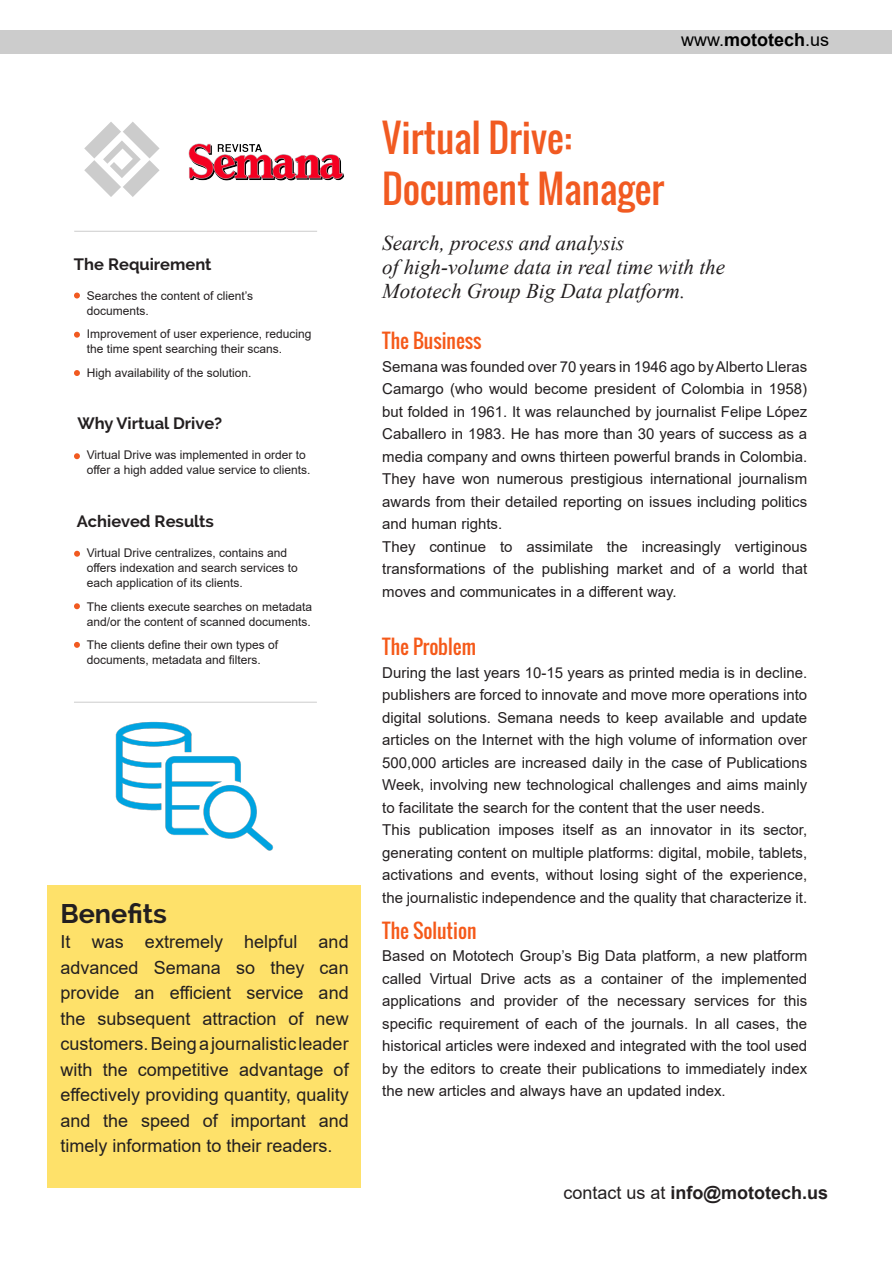
<style>
.page{position:relative;width:893px;height:1263px;background:#fff}
.page>*{position:absolute;margin:0;border:0;box-sizing:border-box;transform-origin:0 0}
.Texto{font:37.5px "Oswald";color:#f15a21}
.Texto-2{font:700 27px "Raleway";color:#231f20}
.Subtitulo_1{font:italic 21px/24px "Times New Roman";color:#231f20}
.Texto_1{font:19.5px "Oswald";color:#f55919}
.Subtitulo_1-2{font:19.5px "Oswald";color:#f55919}
.Texto-3{font:18px/25.5px "Arial";color:#231f20;text-align:justify}
.Texto-4{font:700 18px "Arial";color:#231f20}
.Texto-5{font:700 18px "Arial";color:#000}
.Texto-6{font:700 16.5px "Raleway";color:#231f20}
.Texto_1-2{font:15px/22.5px "Arial";color:#231f20;text-align:justify}
.Subtitulo_1-3{font:15px/22.5px "Arial";color:#231f20;text-align:justify}
.Texto-7{font:12px/15px "Arial";color:#231f20}
.s1{font-weight:400}
</style>
<div class="page">
<div style="left:48px;top:886px;width:313px;height:302px;background:#fee16a"></div>
<svg style="left:84px;top:122px;width:76px;height:75px"></svg>
<hr style="left:74px;top:231px;width:243px;height:1px;background:#ccc">
<svg style="left:74px;top:293px;width:6px;height:5px"></svg>
<svg style="left:74px;top:332px;width:6px;height:6px"></svg>
<svg style="left:74px;top:370px;width:6px;height:6px"></svg>
<svg style="left:74px;top:453px;width:6px;height:6px"></svg>
<svg style="left:74px;top:551px;width:6px;height:6px"></svg>
<svg style="left:74px;top:603px;width:6px;height:6px"></svg>
<svg style="left:74px;top:642px;width:6px;height:6px"></svg>
<hr style="left:74px;top:702px;width:243px;height:1px;background:#ccc">
<div style="left:1px;top:30px;width:891px;height:24px;background:#ccc"></div>
<img style="left:115px;top:722px;width:159px;height:129px">
<img style="left:188px;top:143px;width:156px;height:38px">
<p class="Texto-6" style="left:74px;top:254px;width:139px">The Requirement</p>
<p class="Texto-7" style="left:87px;top:288px;width:168px">Searches the content of client’s documents.</p>
<p class="Texto-7" style="left:87px;top:326px;width:226px">Improvement of user experience, reducing the time spent searching their scans.</p>
<p class="Texto-7" style="left:87px;top:365px;width:166px">High availability of the solution.</p>
<p class="Texto-6" style="left:77px;top:414px;width:146px">Why Virtual Drive?</p>
<p class="Texto-7" style="left:87px;top:447px;width:225px">Virtual Drive was implemented in order to offer a high added value service to clients.</p>
<p class="Texto-6" style="left:77px;top:512px;width:139px">Achieved Results</p>
<p class="Texto-7" style="left:87px;top:545px;width:213px">Virtual Drive centralizes, contains and offers indexation and search services to each application of its clients.</p>
<p class="Texto-7" style="left:87px;top:599px;width:227px">The clients execute searches on metadata and/or the content of scanned documents.</p>
<p class="Texto-7" style="left:87px;top:637px;width:193px">The clients define their own types of documents, metadata and filters.</p>
<p class="Texto-2" style="left:60px;top:898px;width:108px">Benefits</p>
<p class="Texto-3" style="left:60px;top:929px;width:290px">It was extremely helpful and advanced Semana so they can provide an efficient service and the subsequent attraction of new customers. Being a journalistic leader with the competitive advantage of effectively providing quantity, quality and the speed of important and timely information to their readers.</p>
<p class="Texto-5" style="left:681px;top:27px;width:150px"><span class="s1">www.</span>mototech<span class="s1">.us</span></p>
<p class="Texto" style="left:382px;top:110px;width:191px">Virtual Drive:</p>
<p class="Texto" style="left:382px;top:161px;width:284px">Document Manager</p>
<p class="Subtitulo_1" style="left:382px;top:231px;width:244px">Search, process and analysis</p>
<p class="Subtitulo_1" style="left:382px;top:255px;width:344px">of high-volume data in real time with the<br>Mototech Group Big Data platform.</p>
<p class="Subtitulo_1-2" style="left:382px;top:326px;width:101px">The Business</p>
<p class="Texto_1-2" style="left:382px;top:355px;width:427px">Semana was founded over 70 years in 1946 ago by Alberto Lleras Camargo (who would become president of Colombia in 1958) but folded in 1961. It was relaunched by journalist Felipe López Caballero in 1983. He has more than 30 years of success as a media company and owns thirteen powerful brands in Colombia.<br>They have won numerous prestigious international journalism awards from their detailed reporting on issues including politics and human rights.</p>
<p class="Texto_1-2" style="left:382px;top:535px;width:427px">They continue to assimilate the increasingly vertiginous transformations of the publishing market and of a world that moves and communicates in a different way.</p>
<p class="Texto_1" style="left:382px;top:632px;width:95px">The Problem</p>
<p class="Texto_1-2" style="left:382px;top:661px;width:427px">During the last years 10-15 years as printed media is in decline. publishers are forced to innovate and move more operations into digital solutions. Semana needs to keep available and update articles on the Internet with the high volume of information over 500,000 articles are increased daily in the case of Publications Week, involving new technological challenges and aims mainly to facilitate the search for the content that the user needs.</p>
<p class="Texto_1-2" style="left:382px;top:818px;width:427px">This publication imposes itself as an innovator in its sector, generating content on multiple platforms: digital, mobile, tablets, activations and events, without losing sight of the experience, the journalistic independence and the quality that characterize it.</p>
<p class="Texto_1" style="left:382px;top:915px;width:96px">The Solution</p>
<p class="Subtitulo_1-3" style="left:382px;top:944px;width:427px">Based on Mototech Group’s Big Data platform, a new platform called Virtual Drive acts as a container of the implemented applications and provider of the necessary services for this specific requirement of each of the journals. In all cases, the historical articles were indexed and integrated with the tool used by the editors to create their publications to immediately index the new articles and always have an updated index.</p>
<p class="Texto-4" style="left:563px;top:1179px;width:266px"><span class="s1">contact us at</span> info@mototech.us</p>
</div>
